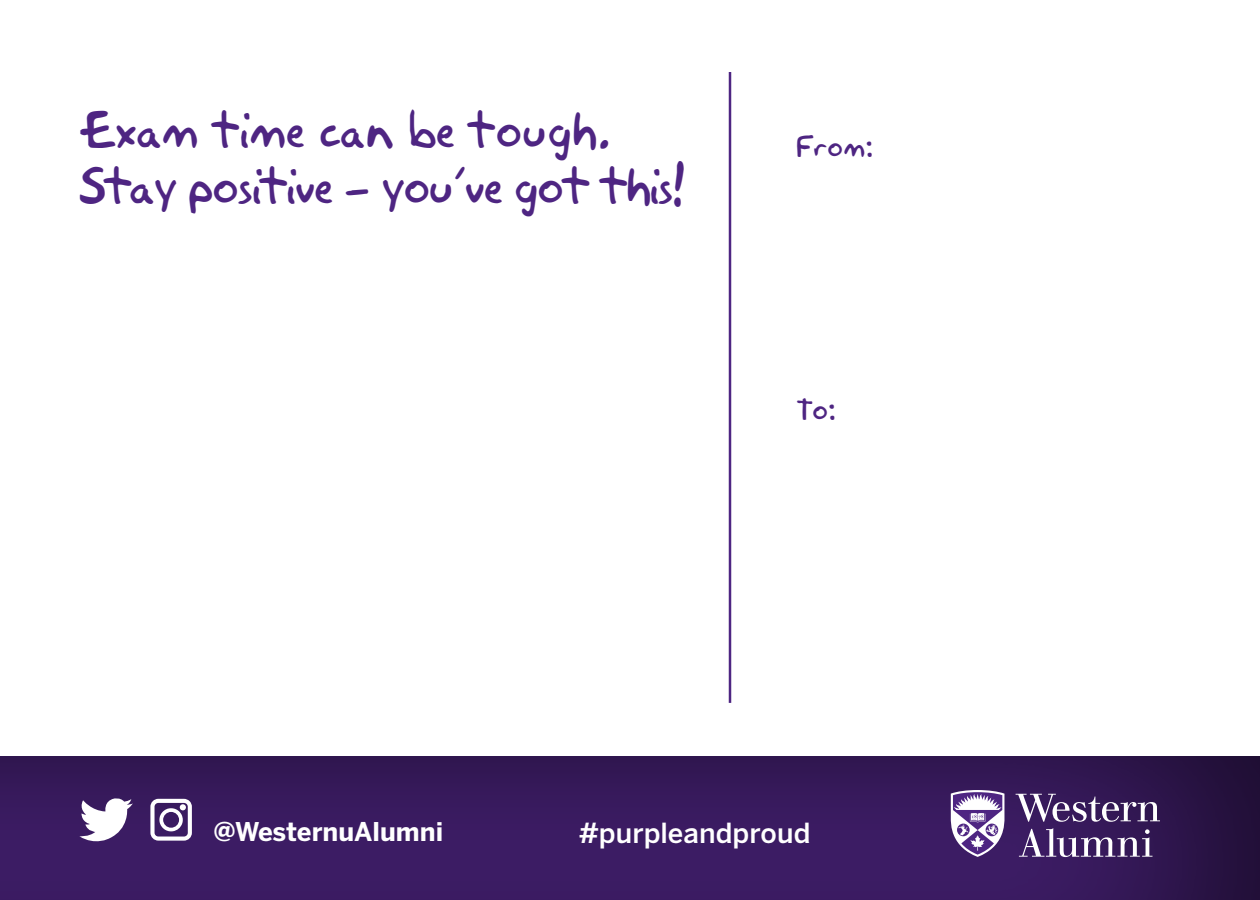
<style>
.page{position:relative;width:1260px;height:900px;background:#fff}
.page>*{position:absolute;margin:0;border:0;box-sizing:border-box;transform-origin:0 0}
.t1{font:46.75px/56px "Akbar Plain";letter-spacing:-.04em;color:#4e2582}
.Body_Copy_1{font:500 27.5px "Benton Sans";color:#fff}
.t2{font:27.5px "Akbar Plain";color:#4e2582}
.Headline_white{font:700 25.75px "Benton Sans";color:#fff}
</style>
<div class="page">
<hr style="left:729px;top:72px;width:2px;height:631px;background:#4e2582">
<div style="left:0;top:751px;width:1260px;height:149px;background:#231f20;opacity:.75"></div>
<svg style="left:1016px;top:794px;width:144px;height:28px"></svg>
<svg style="left:1019px;top:828px;width:134px;height:29px"></svg>
<svg style="left:951px;top:790px;width:54px;height:67px"></svg>
<svg style="left:150px;top:796px;width:42px;height:45px"></svg>
<svg style="left:78px;top:797px;width:55px;height:49px"></svg>
<p class="t1" style="left:79px;top:98px;width:607px">Exam time can be tough.<br>Stay positive – you’ve got this!</p>
<p class="t2" style="left:797px;top:124px;width:78px">From:</p>
<p class="t2" style="left:797px;top:387px;width:41px">To:</p>
<p class="Headline_white" style="left:214px;top:817px;width:231px">@WesternuAlumni</p>
<p class="Body_Copy_1" style="left:579px;top:817px;width:233px">#purpleandproud</p>
</div>
